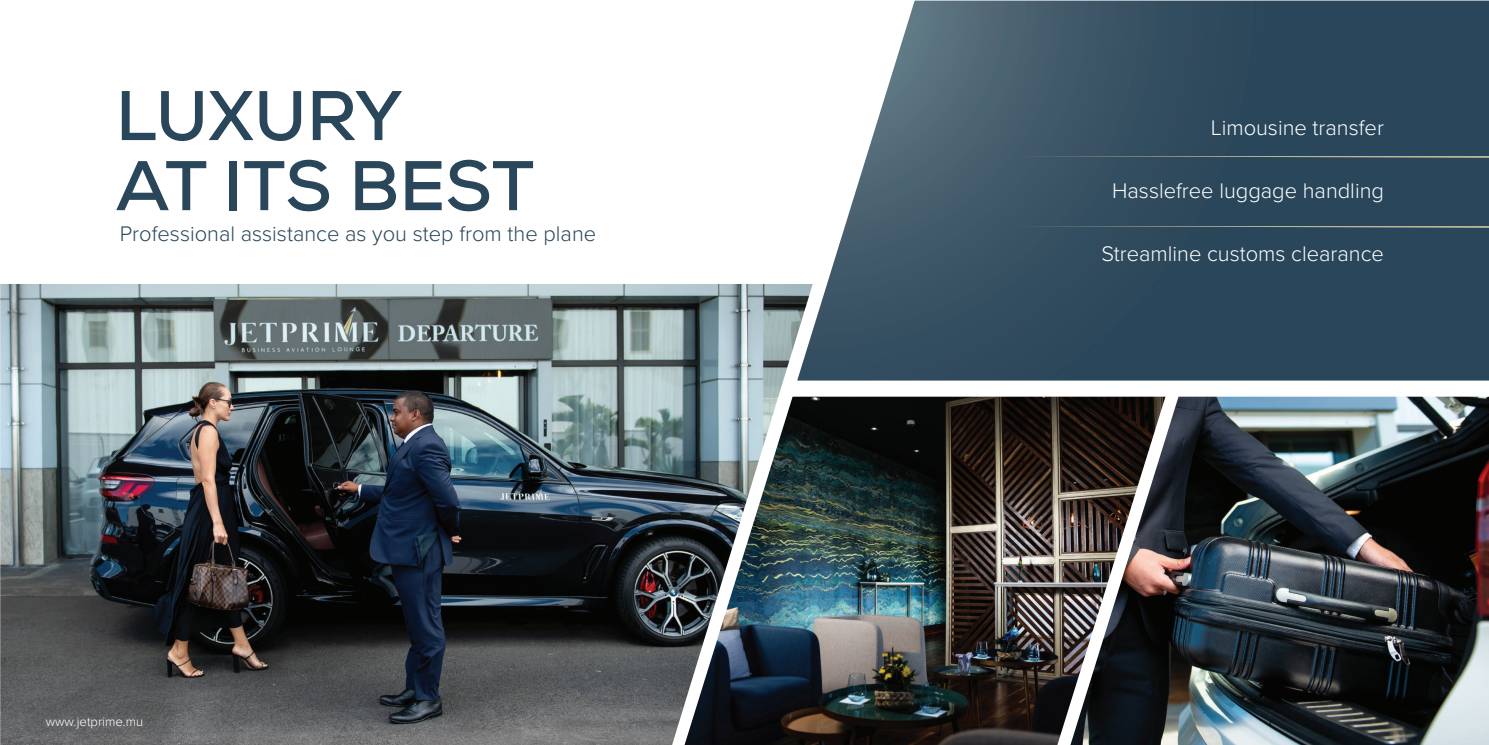
<style>
.page{position:relative;width:1489px;height:745px;background:#fff}
.page>*{position:absolute;margin:0;border:0;box-sizing:border-box;transform-origin:0 0}
.t1{font:700 70px/70px "Nexa";color:#29465a}
.t2{font:300 21.88px "Proxima Nova";color:#fff}
.t3{font:300 21.88px "Proxima Nova";color:#29465a}
.t4{font:300 13.12px "Proxima Nova";color:#fff}
</style>
<div class="page">
<svg style="left:812px;top:1px;width:676px;height:379px;background:#40596b"></svg>
<img style="left:0;top:284px;width:812px;height:460px">
<svg style="left:1013px;top:156px;width:475px;height:2px"></svg>
<svg style="left:1013px;top:226px;width:475px;height:2px"></svg>
<img style="left:684px;top:396px;width:386px;height:348px">
<img style="left:1070px;top:396px;width:418px;height:348px">
<h1 class="t1" style="left:116px;top:81px;width:420px">LUXURY<br>AT ITS BEST</h1>
<p class="t3" style="left:120px;top:217px;width:478px">Professional assistance as you step from the plane</p>
<p class="t4" style="left:46px;top:711px;width:99px">www.jetprime.mu</p>
<p class="t2" style="left:1210px;top:112px;width:175px">Limousine transfer</p>
<p class="t2" style="left:1112px;top:174px;width:273px">Hasslefree luggage handling</p>
<p class="t2" style="left:1101px;top:237px;width:284px">Streamline customs clearance</p>
</div>
